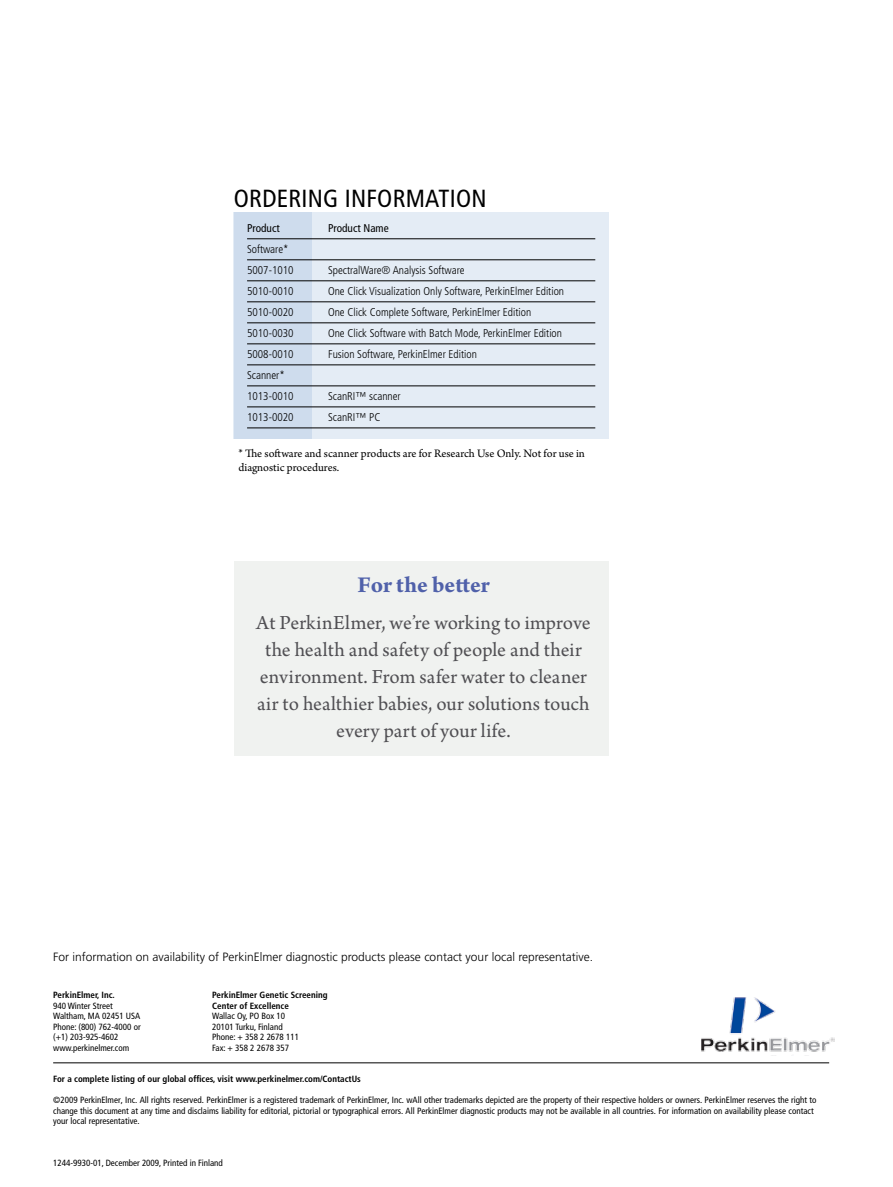
<style>
.page{position:relative;width:893px;height:1187px;background:#fff}
.page>*{position:absolute;margin:0;border:0;box-sizing:border-box;transform-origin:0 0}
.t1{font:condensed 24.75px "Frutiger";color:#000}
.t2{font:700 24px "Arno Pro";color:#5061aa}
.t3{font:21px/27px "Arno Pro";color:#504f53;text-align:center}
.t4{font:300 12px "Frutiger";color:#000}
.t5{font:12px/13.5px "Arno Pro";color:#000}
.t6{font:300 condensed 11.25px/21px "Frutiger";color:#000}
.t7{font:condensed 11.25px "Frutiger";color:#000}
.t8{font:condensed 9px/10.5px "Frutiger";color:#000}
.t9{font:700 condensed 9px "Frutiger";color:#000}
</style>
<div class="page">
<svg style="left:234px;top:212px;width:375px;height:226px;background:#dce5ef"></svg>
<hr style="left:53px;top:1062px;width:776px;height:1px;background:#000">
<img style="left:701px;top:997px;width:133px;height:55px">
<div style="left:234px;top:561px;width:375px;height:195px;background:#f0f2f0"></div>
<hr style="left:247px;top:238px;width:348px;height:1px;background:#000">
<hr style="left:247px;top:259px;width:348px;height:1px;background:#000">
<hr style="left:247px;top:280px;width:348px;height:1px;background:#000">
<hr style="left:247px;top:301px;width:348px;height:1px;background:#000">
<hr style="left:247px;top:322px;width:348px;height:1px;background:#000">
<hr style="left:247px;top:343px;width:348px;height:1px;background:#000">
<hr style="left:247px;top:364px;width:348px;height:1px;background:#000">
<hr style="left:247px;top:385px;width:348px;height:1px;background:#000">
<hr style="left:247px;top:406px;width:348px;height:1px;background:#000">
<hr style="left:247px;top:427px;width:348px;height:1px;background:#000">
<h1 class="t1" style="left:234px;top:184px;width:186px">Ordering informatio</h1>
<h1 class="t1" style="left:471px;top:184px;width:17px">n</h1>
<p class="t7" style="left:247px;top:222px;width:34px">Product</p>
<p class="t7" style="left:328px;top:222px;width:62px">Product Name</p>
<p class="t6" style="left:247px;top:239px;width:48px">Software*<br>5007-1010</p>
<p class="t6" style="left:328px;top:260px;width:138px">SpectralWare® Analysis Software</p>
<p class="t6" style="left:247px;top:281px;width:48px">5010-0010</p>
<p class="t6" style="left:328px;top:281px;width:238px">One Click Visualization Only Software, PerkinElmer Edition</p>
<p class="t6" style="left:247px;top:302px;width:48px">5010-0020</p>
<p class="t6" style="left:328px;top:302px;width:205px">One Click Complete Software, PerkinElmer Edition</p>
<p class="t6" style="left:247px;top:323px;width:48px">5010-0030</p>
<p class="t6" style="left:328px;top:323px;width:235px">One Click Software with Batch Mode, PerkinElmer Edition</p>
<p class="t6" style="left:247px;top:344px;width:48px">5008-0010</p>
<p class="t6" style="left:328px;top:344px;width:150px">Fusion Software, PerkinElmer Edition</p>
<p class="t6" style="left:247px;top:365px;width:48px">Scanner*<br>1013-0010</p>
<p class="t6" style="left:328px;top:386px;width:74px">ScanRI™ scanner</p>
<p class="t6" style="left:247px;top:407px;width:48px">1013-0020</p>
<p class="t6" style="left:328px;top:407px;width:54px">ScanRI™ PC</p>
<h3 class="t5" style="left:239px;top:447px;width:348px">* The software and scanner products are for Research Use Only. Not for use in diagnostic procedures.</h3>
<h2 class="t2" style="left:358px;top:570px;width:134px">For the better</h2>
<h3 class="t3" style="left:256px;top:610px;width:336px">At PerkinElmer, we’re working to improve the health and safety of people and their environment. From safer water to cleaner air to healthier babies, our solutions touch every part of your life.</h3>
<h3 class="t4" style="left:53px;top:949px;width:542px">For information on availability of PerkinElmer diagnostic products please contact your local representative.</h3>
<p class="t9" style="left:53px;top:989px;width:63px">PerkinElmer, Inc.</p>
<p class="t9" style="left:212px;top:989px;width:117px">PerkinElmer Genetic Screening</p>
<p class="t8" style="left:53px;top:1000px;width:61px">940 Winter Street</p>
<p class="t9" style="left:212px;top:1000px;width:78px">Center of Excellence</p>
<p class="t8" style="left:53px;top:1010px;width:89px">Waltham, MA 02451 USA</p>
<p class="t8" style="left:212px;top:1010px;width:74px">Wallac Oy, PO Box 10</p>
<p class="t8" style="left:53px;top:1021px;width:89px">Phone: (800) 762-4000 or</p>
<p class="t8" style="left:212px;top:1021px;width:72px">20101 Turku, Finland</p>
<p class="t8" style="left:53px;top:1031px;width:67px">(+1) 203-925-4602</p>
<p class="t8" style="left:212px;top:1031px;width:88px">Phone: + 358 2 2678 111</p>
<p class="t8" style="left:53px;top:1042px;width:78px">www.perkinelmer.com</p>
<p class="t8" style="left:212px;top:1042px;width:78px">Fax: + 358 2 2678 357</p>
<p class="t9" style="left:53px;top:1073px;width:309px">For a complete listing of our global offices, visit www.perkinelmer.com/ContactUs</p>
<p class="t8" style="left:53px;top:1094px;width:765px">©2009 PerkinElmer, Inc. All rights reserved. PerkinElmer is a registered trademark of PerkinElmer, Inc. wAll other trademarks depicted are the property of their respective holders or owners. PerkinElmer reserves the right to change this document at any time and disclaims liability for editorial, pictorial or typographical errors. All PerkinElmer diagnostic products may not be available in all countries. For information on availability please contact your local representative.</p>
<p class="t8" style="left:53px;top:1157px;width:171px">1244-9930-01, December 2009, Printed in Finland</p>
</div>
